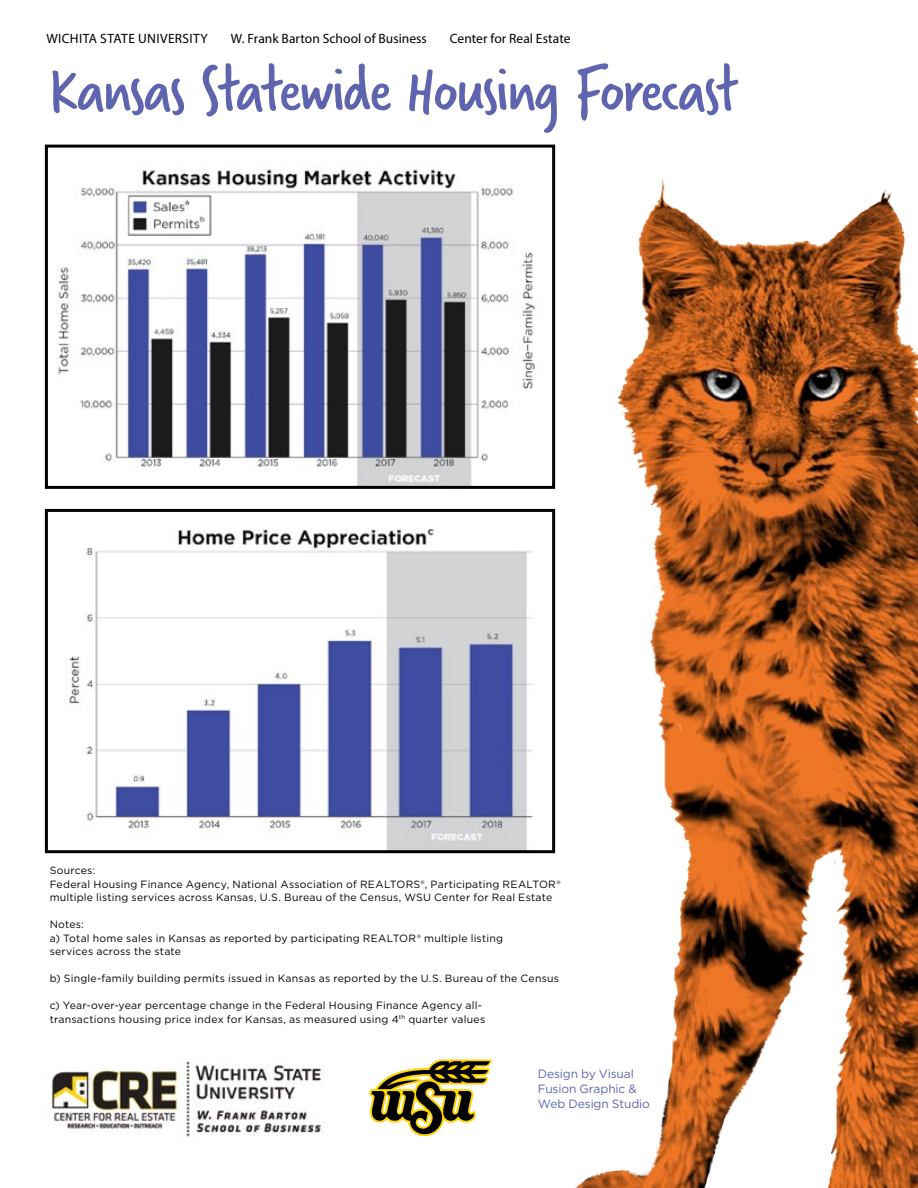
<style>
.page{position:relative;width:918px;height:1188px;background:#fff}
.page>*{position:absolute;margin:0;border:0;box-sizing:border-box;transform-origin:0 0}
.t1{font:68.4px "Verveine";letter-spacing:-.035em;color:#5e64ae}
.t2{font:13.5px "Myriad Pro";letter-spacing:.005em;color:#000}
.t3{font:13.5px "Myriad Pro";letter-spacing:.025em;color:#000}
.t4{font:12px/15px "Gotham";letter-spacing:-.01em;color:#5e64ae}
.t5{font:10.5px/13.5px "Gotham";letter-spacing:.02em;color:#000}
</style>
<div class="page">
<img style="left:44px;top:144px;width:874px;height:1044px">
<img style="left:44px;top:1027px;width:311px;height:120px">
<svg style="left:368px;top:1059px;width:124px;height:80px"></svg>
<img style="left:49px;top:513px;width:502px;height:336px">
<div style="left:45px;top:509px;width:510px;height:344px;border:3px solid #000"></div>
<img style="left:49px;top:149px;width:502px;height:336px">
<div style="left:45px;top:145px;width:510px;height:344px;border:3px solid #000"></div>
<p class="t3" style="left:47px;top:30px;width:163px">WICHITA STATE UNIVERSITY</p>
<p class="t2" style="left:231px;top:30px;width:197px">W. Frank Barton School of Business</p>
<p class="t2" style="left:450px;top:30px;width:122px">Center for Real Estate</p>
<h1 class="t1" style="left:49px;top:43px;width:691px">Kansas Statewide Housing Forecast</h1>
<p class="t5" style="left:50px;top:864px;width:513px">Sources:<br>Federal Housing Finance Agency, National Association of REALTORS®, Participating REALTOR® multiple listing services across Kansas, U.S. Bureau of the Census, WSU Center for Real Estate</p>
<p class="t5" style="left:50px;top:918px;width:455px">Notes:<br>a) Total home sales in Kansas as reported by participating REALTOR® multiple listing services across the state</p>
<p class="t5" style="left:50px;top:972px;width:511px">b) Single-family building permits issued in Kansas as reported by the U.S. Bureau of the Census</p>
<p class="t5" style="left:50px;top:999px;width:437px">c) Year-over-year percentage change in the Federal Housing Finance Agency all&shy;transactions housing price index for Kansas, as measured using 4<sup>th</sup> quarter values</p>
<p class="t4" style="left:538px;top:1066px;width:114px">Design by Visual<br>Fusion Graphic &amp;<br>Web Design Studio</p>
</div>
